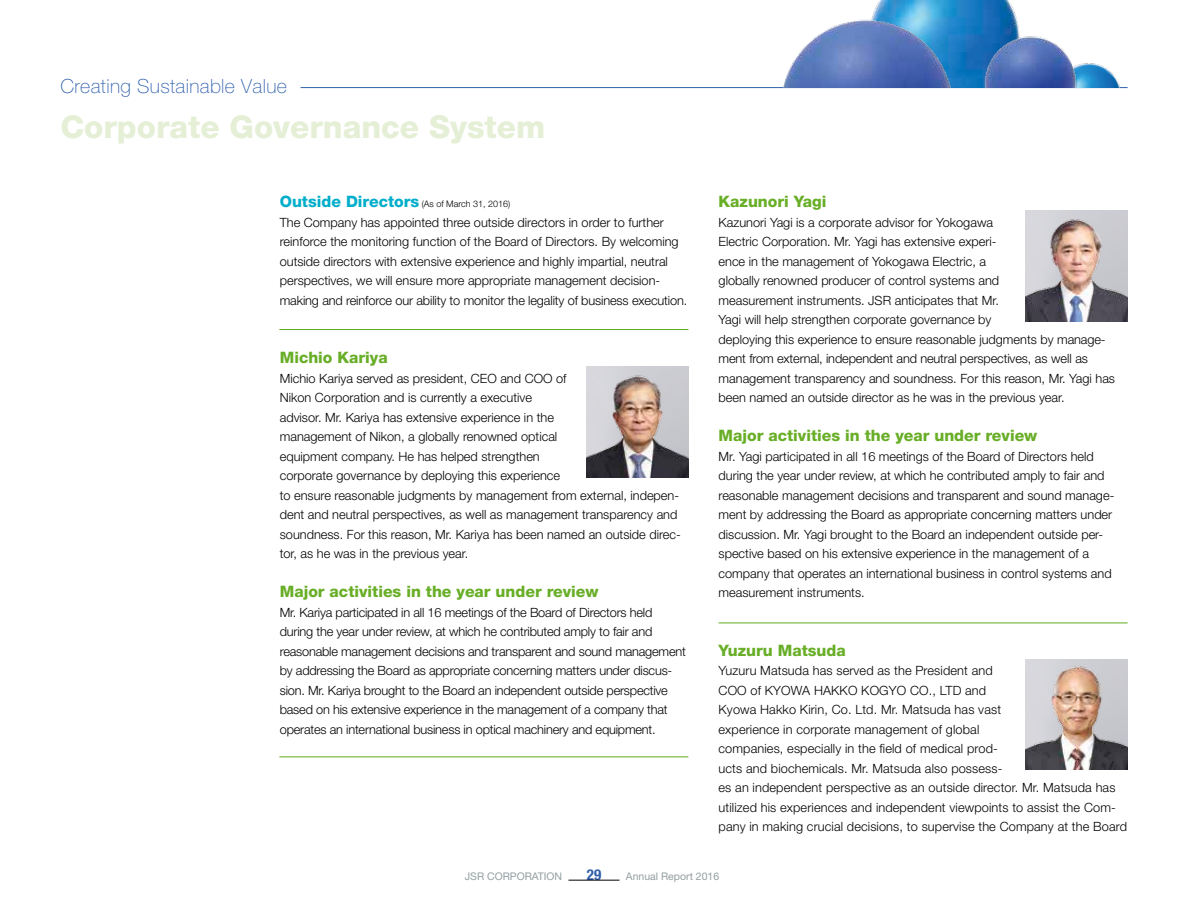
<style>
.page{position:relative;width:1188px;height:918px;background:#fff}
.page>*{position:absolute;margin:0;border:0;box-sizing:border-box;transform-origin:0 0}
.t1{font:800 31.5px "Helvetica Neue";color:#e5efd6}
.t2{font:100 19.5px "Helvetica Neue";letter-spacing:.02em;color:#3060ad}
.t3{font:800 15.75px "Helvetica Neue";color:#68ae27}
.t4{font:700 condensed 15px "Helvetica Neue";color:#3060ad}
.t5{font:300 12.75px/19.5px "Helvetica Neue";color:#000}
.t6{font:10.5px "Helvetica Neue";color:#939ea1}
.t7{font:300 9px "Helvetica Neue";color:#000}
.s1{font-weight:800;font-size:15.75px;color:#00aecb}
</style>
<div class="page">
<hr style="left:301px;top:87px;width:827px;height:1px;background:#3060ad">
<img style="left:1084px;top:63px;width:42px;height:25px">
<img style="left:874px;top:0;width:145px;height:88px">
<img style="left:969px;top:30px;width:115px;height:58px">
<img style="left:771px;top:11px;width:191px;height:77px">
<img style="left:587px;top:367px;width:102px;height:110px">
<img style="left:1026px;top:211px;width:102px;height:110px">
<img style="left:1026px;top:659px;width:102px;height:111px">
<hr style="left:568px;top:880px;width:52px;height:1px;background:#000">
<hr style="left:279px;top:329px;width:409px;height:1px;background:#68ae27">
<hr style="left:279px;top:756px;width:409px;height:1px;background:#68ae27">
<hr style="left:719px;top:622px;width:409px;height:1px;background:#68ae27">
<h2 class="t2" style="left:60px;top:75px;width:228px">Creating Sustainable Value</h2>
<h1 class="t1" style="left:60px;top:108px;width:486px">Corporate Governance System</h1>
<p class="t7" style="left:280px;top:198px;width:232px"><span class="s1">Outside Directors</span> (As of March 31, 2016)</p>
<p class="t5" style="left:280px;top:212px;width:409px">The Company has appointed three outside directors in order to further reinforce the monitoring function of the Board of Directors. By welcoming outside directors with extensive experience and highly impartial, neutral perspectives, we will ensure more appropriate management decision&shy;making and reinforce our ability to monitor the legality of business execution.</p>
<p class="t3" style="left:280px;top:348px;width:109px">Michio Kariya</p>
<p class="t5" style="left:280px;top:368px;width:403px">Michio Kariya served as president, CEO and COO of<br>Nikon Corporation and is currently a executive<br>advisor. Mr. Kariya has extensive experience in the<br>management of Nikon, a globally renowned optical<br>equipment company. He has helped strengthen<br>corporate governance by deploying this experience<br>to ensure reasonable judgments by management from external, indepen&shy;dent and neutral perspectives, as well as management transparency and soundness. For this reason, Mr. Kariya has been named an outside direc&shy;tor, as he was in the previous year.</p>
<p class="t3" style="left:280px;top:582px;width:320px">Major activities in the year under review</p>
<p class="t5" style="left:280px;top:602px;width:408px">Mr. Kariya participated in all 16 meetings of the Board of Directors held during the year under review, at which he contributed amply to fair and reasonable management decisions and transparent and sound management by addressing the Board as appropriate concerning matters under discus&shy;sion. Mr. Kariya brought to the Board an independent outside perspective based on his extensive experience in the management of a company that operates an international business in optical machinery and equipment.</p>
<p class="t3" style="left:719px;top:192px;width:109px">Kazunori Yagi</p>
<p class="t5" style="left:719px;top:212px;width:398px">Kazunori Yagi is a corporate advisor for Yokogawa<br>Electric Corporation. Mr. Yagi has extensive experi-<br>ence in the management of Yokogawa Electric, a<br>globally renowned producer of control systems and<br>measurement instruments. JSR anticipates that Mr.<br>Yagi will help strengthen corporate governance by<br>deploying this experience to ensure reasonable judgments by manage&shy;ment from external, independent and neutral perspectives, as well as management transparency and soundness. For this reason, Mr. Yagi has been named an outside director as he was in the previous year.</p>
<p class="t3" style="left:719px;top:426px;width:320px">Major activities in the year under review</p>
<p class="t5" style="left:719px;top:446px;width:397px">Mr. Yagi participated in all 16 meetings of the Board of Directors held during the year under review, at which he contributed amply to fair and reasonable management decisions and transparent and sound manage&shy;ment by addressing the Board as appropriate concerning matters under discussion. Mr. Yagi brought to the Board an independent outside per&shy;spective based on his extensive experience in the management of a company that operates an international business in control systems and measurement instruments.</p>
<p class="t3" style="left:719px;top:641px;width:129px">Yuzuru Matsuda</p>
<p class="t5" style="left:719px;top:661px;width:410px">Yuzuru Matsuda has served as the President and<br>COO of KYOWA HAKKO KOGYO CO., LTD and<br>Kyowa Hakko Kirin, Co. Ltd. Mr. Matsuda has vast<br>experience in corporate management of global<br>companies, especially in the field of medical prod-<br>ucts and biochemicals. Mr. Matsuda also possess-<br>es an independent perspective as an outside director. Mr. Matsuda has utilized his experiences and independent viewpoints to assist the Com&shy;pany in making crucial decisions, to supervise the Company at the Board</p>
<p class="t6" style="left:465px;top:870px;width:99px">JSR CORPORATION</p>
<p class="t4" style="left:587px;top:866px;width:16px">29</p>
<p class="t6" style="left:626px;top:870px;width:95px">Annual Report 2016</p>
</div>
